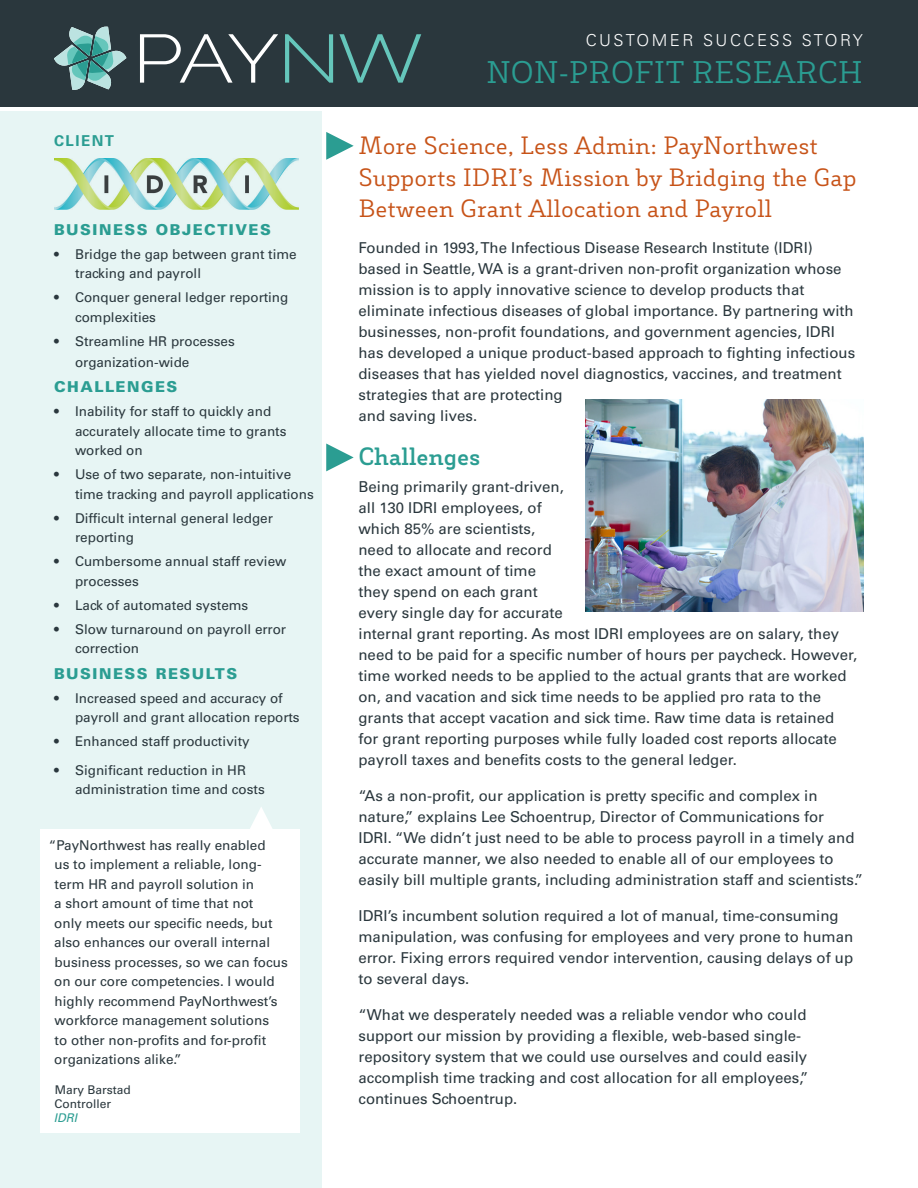
<style>
.page{position:relative;width:918px;height:1188px;background:#fff}
.page>*{position:absolute;margin:0;border:0;box-sizing:border-box;transform-origin:0 0}
.t1{font:30px "Decour";color:#2b9d92}
.CS_Main_Heading{font:24px/31.5px "Decour";color:#c75318}
.Subhead_Level_1{font:700 24px "Decour";color:#2b9d92}
.t2{font:300 16.5px "Univers";letter-spacing:.15em;color:#fff}
.PayNW_Body_Copy{font:15px/21px "Univers";color:#2a373d}
.Sidebar_Green_Headin{font:900 15px "Univers";letter-spacing:.1em;color:#2b9d92}
.Sidebar_Green_Headin-2{font:700 15px "Univers";letter-spacing:.1em;color:#2b9d92}
.t3{font:13.5px/19.5px "Univers";color:#2a373d}
.PayNW_Body_Copy-2{font:12px/14.4px "Univers";color:#2a373d}
.s1{font-style:italic;color:#2b9d92}
</style>
<div class="page">
<div style="left:0;top:111px;width:322px;height:1077px;background:#e7f5f4"></div>
<div style="left:40px;top:830px;width:260px;height:303px;background:#fff"></div>
<svg style="left:238px;top:807px;width:47px;height:23px"></svg>
<div style="left:0;top:0;width:918px;height:106px;background:#2a373d"></div>
<svg style="left:140px;top:34px;width:138px;height:49px"></svg>
<svg style="left:285px;top:34px;width:48px;height:49px"></svg>
<svg style="left:339px;top:34px;width:82px;height:49px"></svg>
<svg style="left:54px;top:27px;width:72px;height:63px"></svg>
<svg style="left:326px;top:132px;width:28px;height:28px"></svg>
<svg style="left:326px;top:444px;width:28px;height:27px"></svg>
<img style="left:54px;top:159px;width:244px;height:51px">
<img style="left:585px;top:399px;width:279px;height:213px">
<p class="Sidebar_Green_Headin-2" style="left:54px;top:132px;width:62px">CLIENT</p>
<p class="Sidebar_Green_Headin" style="left:54px;top:220px;width:218px">BUSINESS OBJECTIVES</p>
<p class="t3" style="left:75px;top:244px;width:223px;text-indent:-21px">• Bridge the gap between grant time tracking and payroll</p>
<p class="t3" style="left:75px;top:288px;width:215px;text-indent:-21px">• Conquer general ledger reporting complexities</p>
<p class="t3" style="left:75px;top:331px;width:161px;line-height:21px;text-indent:-21px">• Streamline HR processes organization-wide</p>
<p class="Sidebar_Green_Headin" style="left:54px;top:377px;width:125px">CHALLENGES</p>
<p class="t3" style="left:75px;top:402px;width:213px;text-indent:-21px">• Inability for staff to quickly and accurately allocate time to grants worked on</p>
<p class="t3" style="left:75px;top:465px;width:240px;text-indent:-21px">• Use of two separate, non-intuitive time tracking and payroll applications</p>
<p class="t3" style="left:75px;top:508px;width:200px;text-indent:-21px">• Difficult internal general ledger reporting</p>
<p class="t3" style="left:75px;top:552px;width:213px;text-indent:-21px">• Cumbersome annual staff review processes</p>
<p class="t3" style="left:54px;top:595px;width:196px">• Lack of automated systems</p>
<p class="t3" style="left:75px;top:619px;width:213px;text-indent:-21px">• Slow turnaround on payroll error correction</p>
<p class="Sidebar_Green_Headin" style="left:54px;top:664px;width:185px">BUSINESS RESULTS</p>
<p class="t3" style="left:75px;top:688px;width:226px;text-indent:-21px">• Increased speed and accuracy of payroll and grant allocation reports</p>
<p class="t3" style="left:54px;top:732px;width:197px">• Enhanced staff productivity</p>
<p class="t3" style="left:75px;top:760px;width:191px;text-indent:-21px">• Significant reduction in HR administration time and costs</p>
<p class="t3" style="left:54px;top:835px;width:235px;text-indent:-5px">“PayNorthwest has really enabled<br>us to implement a reliable, long&shy;term HR and payroll solution in<br>a short amount of time that not<br>only meets our specific needs, but also enhances our overall internal business processes, so we can focus on our core competencies. I would highly recommend PayNorthwest’s workforce management solutions<br>to other non-profits and for-profit organizations alike.”</p>
<p class="PayNW_Body_Copy-2" style="left:54px;top:1082px;width:79px">Mary Barstad<br>Controller<br><span class="s1">IDRI</span></p>
<p class="t2" style="left:586px;top:30px;width:279px">CUSTOMER SUCCESS STORY</p>
<p class="t1" style="left:486px;top:54px;width:378px">NON-PROFIT RESEARCH</p>
<p class="CS_Main_Heading" style="left:358px;top:130px;width:500px">More Science, Less Admin: PayNorthwest<br>Supports IDRI’s Mission by Bridging the Gap<br>Between Grant Allocation and Payroll</p>
<p class="PayNW_Body_Copy" style="left:358px;top:237px;width:498px">Founded in 1993, The Infectious Disease Research Institute (IDRI) based in Seattle, WA is a grant-driven non-profit organization whose mission is to apply innovative science to develop products that eliminate infectious diseases of global importance. By partnering with businesses, non-profit foundations, and government agencies, IDRI has developed a unique product-based approach to fighting infectious diseases that has yielded novel diagnostics, vaccines, and treatment strategies that are protecting<br>and saving lives.</p>
<p class="Subhead_Level_1" style="left:358px;top:441px;width:124px">Challenges</p>
<p class="PayNW_Body_Copy" style="left:358px;top:476px;width:500px">Being primarily grant-driven,<br>all 130 IDRI employees, of<br>which 85% are scientists,<br>need to allocate and record<br>the exact amount of time<br>they spend on each grant<br>every single day for accurate<br>internal grant reporting. As most IDRI employees are on salary, they need to be paid for a specific number of hours per paycheck. However, time worked needs to be applied to the actual grants that are worked on, and vacation and sick time needs to be applied pro rata to the grants that accept vacation and sick time. Raw time data is retained for grant reporting purposes while fully loaded cost reports allocate payroll taxes and benefits costs to the general ledger.</p>
<p class="PayNW_Body_Copy" style="left:358px;top:785px;width:506px">“As a non-profit, our application is pretty specific and complex in nature,” explains Lee Schoentrup, Director of Communications for<br>IDRI. “We didn’t just need to be able to process payroll in a timely and accurate manner, we also needed to enable all of our employees to easily bill multiple grants, including administration staff and scientists.”</p>
<p class="PayNW_Body_Copy" style="left:358px;top:905px;width:496px">IDRI’s incumbent solution required a lot of manual, time-consuming manipulation, was confusing for employees and very prone to human error. Fixing errors required vendor intervention, causing delays of up to several days.</p>
<p class="PayNW_Body_Copy" style="left:358px;top:1004px;width:452px">“What we desperately needed was a reliable vendor who could support our mission by providing a flexible, web-based single&shy;repository system that we could use ourselves and could easily accomplish time tracking and cost allocation for all employees,” continues Schoentrup.</p>
</div>
